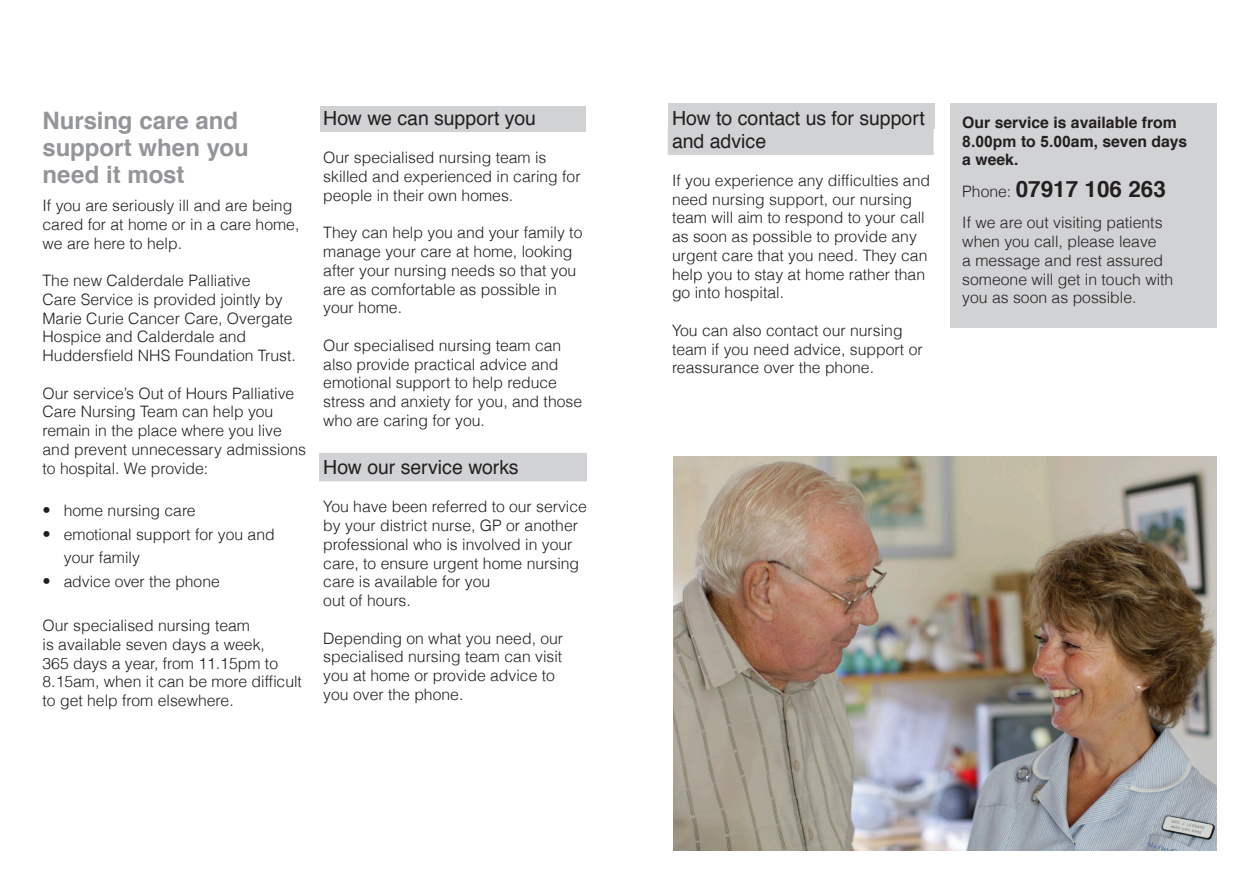
<style>
.page{position:relative;width:1259px;height:893px;background:#fff}
.page>*{position:absolute;margin:0;border:0;box-sizing:border-box;transform-origin:0 0}
.t1{font:700 24px/27px "Helvetica";color:#939598}
.body{font:700 22.5px "Helvetica";color:#231f20}
.Subheading{font:19.5px/22.5px "Helvetica";letter-spacing:-.005em;color:#231f20}
.body-2{font:19.5px "Helvetica";letter-spacing:-.005em;color:#231f20}
.body-3{font:300 15.75px/18.8px "Helvetica";color:#231f20}
.body-4{font:700 15.75px/18.8px "Helvetica";color:#231f20}
.s1{font-size:16.5px}
.s2{font-family:"Arial"}
.s3{font-weight:300;font-size:15.75px}
</style>
<div class="page">
<div style="left:320px;top:106px;width:265px;height:26px;background:#d1d2d4"></div>
<div style="left:950px;top:103px;width:266px;height:225px;background:#d1d2d4"></div>
<div style="left:668px;top:103px;width:266px;height:26px;background:#d1d2d4"></div>
<div style="left:668px;top:126px;width:265px;height:29px;background:#d1d2d4"></div>
<div style="left:319px;top:453px;width:268px;height:28px;background:#d1d2d4"></div>
<img style="left:673px;top:456px;width:543px;height:394px">
<p class="t1" style="left:43px;top:107px;width:208px">Nursing care and support when you need it most</p>
<p class="body-3" style="left:43px;top:196px;width:258px">If you are seriously ill and are being cared for at home or in a care home, we are here to help.</p>
<p class="body-3" style="left:43px;top:271px;width:255px">The new Calderdale Palliative<br>Care Service is provided jointly by<br>Marie Curie Cancer Care, Overgate<br>Hospice and Calderdale and<br>Huddersfield NHS Foundation Trust.</p>
<p class="body-3" style="left:43px;top:383px;width:265px">Our service’s Out of Hours Palliative<br>Care Nursing Team can help you remain in the place where you live and prevent unnecessary admissions to hospital. We provide:</p>
<p class="body-3" style="left:43px;top:501px;width:155px"><span class="s1">•</span> home nursing care</p>
<p class="body-3" style="left:43px;top:525px;width:234px"><span class="s1">•</span> emotional support for you and</p>
<p class="body-3" style="left:64px;top:548px;width:78px">your family</p>
<p class="body-3" style="left:43px;top:571px;width:179px"><span class="s1">•</span> advice over the phone</p>
<p class="body-3" style="left:43px;top:616px;width:261px">Our specialised nursing team<br>is available seven days a week,<br>365 days a year, from 11.15pm to<br>8.15am, when it can be more difficult to get help from elsewhere.</p>
<p class="body-2" style="left:323px;top:103px;width:214px">How we can support you</p>
<p class="body-3" style="left:323px;top:148px;width:259px">Our specialised nursing team is skilled and experienced in caring for people in their own homes.</p>
<p class="body-3" style="left:323px;top:223px;width:261px">They can help you and your family to manage your care at home, looking after your nursing needs so that you are as comfortable as possible in your home.</p>
<p class="body-3" style="left:323px;top:336px;width:260px">Our specialised nursing team can also provide practical advice and emotional support to help reduce stress and anxiety for you, and those who are caring for you.</p>
<p class="Subheading" style="left:323px;top:457px;width:197px">How our service works</p>
<p class="body-3" style="left:323px;top:497px;width:265px">You have been referred to our service by your district nurse, GP or another professional who is involved in your care, to ensure urgent home nursing care is available for you<br>out of hours.</p>
<p class="body-3" style="left:323px;top:628px;width:241px">Depending on what you need, our specialised nursing team can visit you at home or provide advice to you over the phone.</p>
<p class="Subheading" style="left:672px;top:108px;width:254px">How to contact us for support and advice</p>
<p class="body-3" style="left:672px;top:171px;width:259px">If you experience any difficulties and need nursing support, our nursing team will aim to respond to your call as soon as possible to provide any urgent care that you need. They can help you to stay at home rather than go into hospital.</p>
<p class="body-3" style="left:672px;top:321px;width:252px">You can also contact our nursing team if you need advice, support or reassurance over the phone.</p>
<p class="body-4" style="left:962px;top:113px;width:226px">Our service is available from<br><span class="s2">8.00pm</span> to <span class="s2">5.00</span>am, seven days a week.</p>
<p class="body" style="left:962px;top:171px;width:205px"><span class="s3">Phone:</span> 07917 106 263</p>
<p class="body-3" style="left:962px;top:213px;width:212px">If we are out visiting patients when you call, please leave<br>a message and rest assured someone will get in touch with you as soon as possible.</p>
</div>
